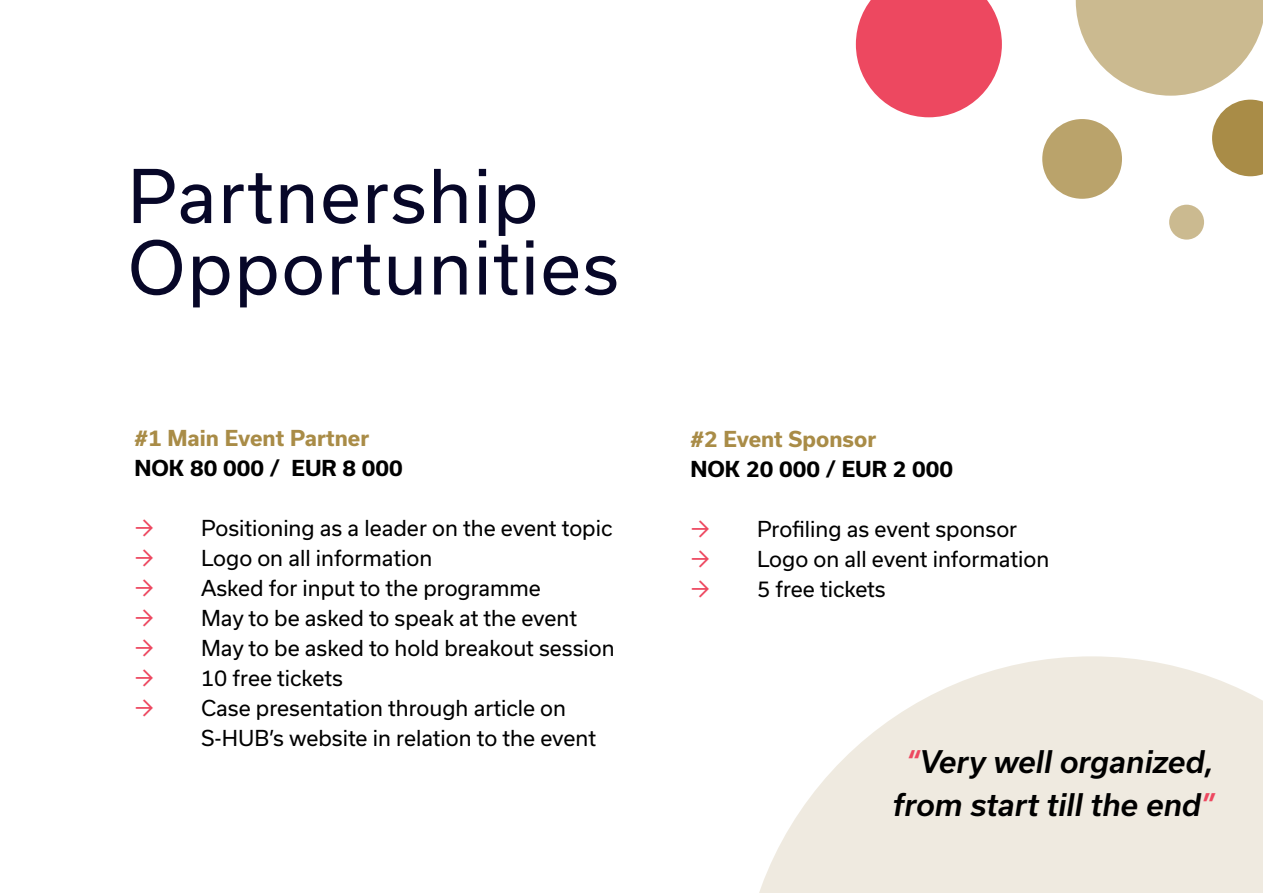
<style>
.page{position:relative;width:1263px;height:893px;background:#fff}
.page>*{position:absolute;margin:0;border:0;box-sizing:border-box;transform-origin:0 0}
.t1{font:70.5px/71.6px "Usual";letter-spacing:.025em;color:#070728}
.t2{font:italic 500 29.7px/42.6px "Usual";color:#000;text-align:center}
.t3{font:21px/30px "Usual";color:#000}
.t4{font:700 21px "Usual";color:#a98c47}
.t5{font:700 21px "Usual";color:#000}
.s1{color:#ed4860}
</style>
<div class="page">
<svg style="left:856px;top:0;width:146px;height:117px;background:#ef6478"></svg>
<svg style="left:759px;top:656px;width:504px;height:237px;fill:#efeae0"></svg>
<div style="left:1042px;top:119px;width:80px;height:80px;background:#baa36b;border-radius:50%"></div>
<div style="left:1169px;top:205px;width:35px;height:35px;background:#cbba90;border-radius:50%"></div>
<svg style="left:1076px;top:0;width:187px;height:176px"></svg>
<h1 class="t1" style="left:128px;top:161px;width:493px">Partnership<br>Opportunities</h1>
<p class="t4" style="left:134px;top:426px;width:236px">#1 Main Event Partner</p>
<p class="t5" style="left:134px;top:456px;width:270px">NOK 80 000 / EUR 8 000</p>
<p class="t3" style="left:134px;top:513px;width:479px"><span class="s1">→</span> Positioning as a leader on the event topic</p>
<p class="t3" style="left:134px;top:543px;width:299px"><span class="s1">→</span> Logo on all information</p>
<p class="t3" style="left:134px;top:573px;width:408px"><span class="s1">→</span> Asked for input to the programme</p>
<p class="t3" style="left:134px;top:603px;width:444px"><span class="s1">→</span> May to be asked to speak at the event</p>
<p class="t3" style="left:134px;top:633px;width:482px"><span class="s1">→</span> May to be asked to hold breakout session</p>
<p class="t3" style="left:134px;top:663px;width:210px"><span class="s1">→</span> 10 free tickets</p>
<p class="t3" style="left:201px;top:693px;width:396px;text-indent:-67px"><span class="s1">→</span> Case presentation through article on<br>S-HUB’s website in relation to the event</p>
<p class="t4" style="left:690px;top:427px;width:187px">#2 Event Sponsor</p>
<p class="t5" style="left:690px;top:457px;width:264px">NOK 20 000 / EUR 2 000</p>
<p class="t3" style="left:690px;top:514px;width:328px"><span class="s1">→</span> Profiling as event sponsor</p>
<p class="t3" style="left:690px;top:544px;width:360px"><span class="s1">→</span> Logo on all event information</p>
<p class="t3" style="left:690px;top:574px;width:197px"><span class="s1">→</span> 5 free tickets</p>
<h2 class="t2" style="left:893px;top:741px;width:323px"><span class="s1">“</span>Very well organized, from start till the end<span class="s1">”</span></h2>
</div>
